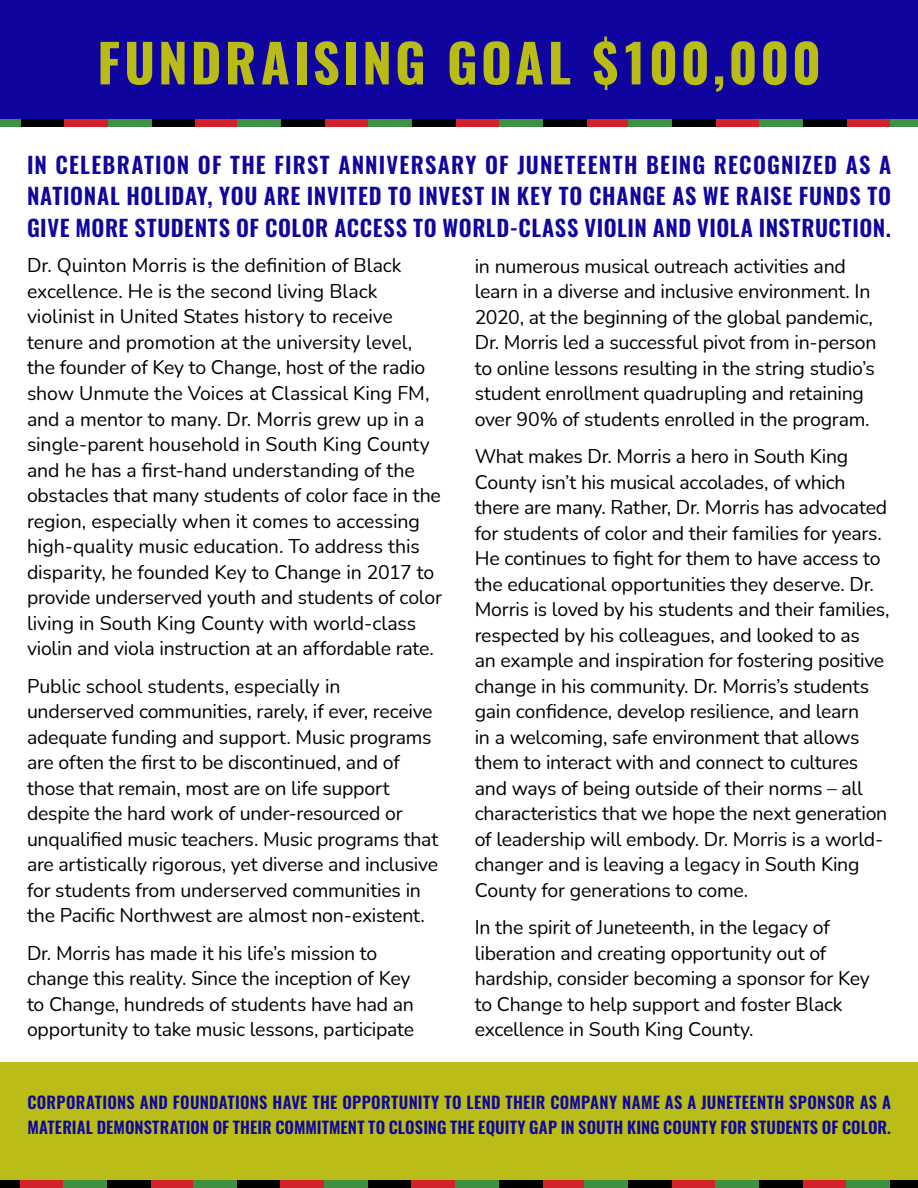
<style>
.page{position:relative;width:918px;height:1188px;background:#fff}
.page>*{position:absolute;margin:0;border:0;box-sizing:border-box;transform-origin:0 0}
.t1{font:700 52.5px "Oswald";letter-spacing:.065em;color:#babc16}
.t2{font:600 22.5px/31.5px "Oswald";letter-spacing:.02em;color:#10069f;text-align:justify}
.t3{font:19.5px/25.5px "Nunito";letter-spacing:-.01em;color:#000}
.t4{font:600 16.5px/25.5px "Oswald";letter-spacing:.015em;color:#10069f}
</style>
<div class="page">
<div style="left:0;top:0;width:918px;height:119px;background:#0f059e"></div>
<div style="left:0;top:1062px;width:918px;height:126px;background:#babd17"></div>
<div style="left:324px;top:119px;width:44px;height:7px;background:#d2232a"></div>
<div style="left:195px;top:119px;width:44px;height:7px;background:#d2232a"></div>
<div style="left:64px;top:119px;width:44px;height:7px;background:#d2232a"></div>
<div style="left:281px;top:119px;width:43px;height:7px;background:#000"></div>
<div style="left:152px;top:119px;width:43px;height:7px;background:#000"></div>
<div style="left:20px;top:119px;width:44px;height:7px;background:#000"></div>
<div style="left:237px;top:119px;width:44px;height:7px;background:#3e9143"></div>
<div style="left:108px;top:119px;width:44px;height:7px;background:#3e9143"></div>
<div style="left:0;top:119px;width:20px;height:7px;background:#3e9143"></div>
<div style="left:716px;top:119px;width:44px;height:7px;background:#d2232a"></div>
<div style="left:587px;top:119px;width:43px;height:7px;background:#d2232a"></div>
<div style="left:456px;top:119px;width:43px;height:7px;background:#d2232a"></div>
<div style="left:672px;top:119px;width:44px;height:7px;background:#000"></div>
<div style="left:543px;top:119px;width:44px;height:7px;background:#000"></div>
<div style="left:412px;top:119px;width:44px;height:7px;background:#000"></div>
<div style="left:629px;top:119px;width:43px;height:7px;background:#3e9143"></div>
<div style="left:499px;top:119px;width:44px;height:7px;background:#3e9143"></div>
<div style="left:368px;top:119px;width:44px;height:7px;background:#3e9143"></div>
<div style="left:847px;top:119px;width:44px;height:7px;background:#d2232a"></div>
<div style="left:803px;top:119px;width:44px;height:7px;background:#000"></div>
<div style="left:891px;top:119px;width:27px;height:7px;background:#3e9143"></div>
<div style="left:760px;top:119px;width:43px;height:7px;background:#3e9143"></div>
<div style="left:280px;top:1181px;width:44px;height:7px;background:#d2232a"></div>
<div style="left:151px;top:1181px;width:44px;height:7px;background:#d2232a"></div>
<div style="left:20px;top:1181px;width:44px;height:7px;background:#d2232a"></div>
<div style="left:237px;top:1181px;width:43px;height:7px;background:#000"></div>
<div style="left:107px;top:1181px;width:44px;height:7px;background:#000"></div>
<div style="left:0;top:1181px;width:20px;height:7px;background:#000"></div>
<div style="left:193px;top:1181px;width:44px;height:7px;background:#3e9143"></div>
<div style="left:64px;top:1181px;width:43px;height:7px;background:#3e9143"></div>
<div style="left:672px;top:1181px;width:43px;height:7px;background:#d2232a"></div>
<div style="left:542px;top:1181px;width:44px;height:7px;background:#d2232a"></div>
<div style="left:411px;top:1181px;width:44px;height:7px;background:#d2232a"></div>
<div style="left:628px;top:1181px;width:44px;height:7px;background:#000"></div>
<div style="left:499px;top:1181px;width:43px;height:7px;background:#000"></div>
<div style="left:368px;top:1181px;width:43px;height:7px;background:#000"></div>
<div style="left:584px;top:1181px;width:44px;height:7px;background:#3e9143"></div>
<div style="left:455px;top:1181px;width:44px;height:7px;background:#3e9143"></div>
<div style="left:324px;top:1181px;width:44px;height:7px;background:#3e9143"></div>
<div style="left:803px;top:1181px;width:43px;height:7px;background:#d2232a"></div>
<div style="left:890px;top:1181px;width:28px;height:7px;background:#000"></div>
<div style="left:759px;top:1181px;width:44px;height:7px;background:#000"></div>
<div style="left:846px;top:1181px;width:44px;height:7px;background:#3e9143"></div>
<div style="left:715px;top:1181px;width:44px;height:7px;background:#3e9143"></div>
<h1 class="t1" style="left:97px;top:27px;width:725px">FUNDRAISING GOAL $100,000</h1>
<p class="t2" style="left:27px;top:150px;width:866px">IN CELEBRATION OF THE FIRST ANNIVERSARY OF JUNETEENTH BEING RECOGNIZED AS A NATIONAL HOLIDAY, YOU ARE INVITED TO INVEST IN KEY TO CHANGE AS WE RAISE FUNDS TO GIVE MORE STUDENTS OF COLOR ACCESS TO WORLD-CLASS VIOLIN AND VIOLA INSTRUCTION.</p>
<p class="t3" style="left:27px;top:252px;width:417px">Dr. Quinton Morris is the definition of Black excellence. He is the second living Black violinist in United States history to receive tenure and promotion at the university level, the founder of Key to Change, host of the radio show Unmute the Voices at Classical King FM, and a mentor to many. Dr. Morris grew up in a single-parent household in South King County and he has a first-hand understanding of the obstacles that many students of color face in the region, especially when it comes to accessing high-quality music education. To address this disparity, he founded Key to Change in 2017 to provide underserved youth and students of color living in South King County with world-class violin and viola instruction at an affordable rate.</p>
<p class="t3" style="left:27px;top:672px;width:413px">Public school students, especially in underserved communities, rarely, if ever, receive adequate funding and support. Music programs are often the first to be discontinued, and of those that remain, most are on life support despite the hard work of under-resourced or unqualified music teachers. Music programs that are artistically rigorous, yet diverse and inclusive for students from underserved communities in the Pacific Northwest are almost non-existent.</p>
<p class="t3" style="left:27px;top:939px;width:389px">Dr. Morris has made it his life’s mission to change this reality. Since the inception of Key to Change, hundreds of students have had an opportunity to take music lessons, participate</p>
<p class="t3" style="left:475px;top:252px;width:403px">in numerous musical outreach activities and learn in a diverse and inclusive environment. In 2020, at the beginning of the global pandemic, Dr. Morris led a successful pivot from in-person to online lessons resulting in the string studio’s student enrollment quadrupling and retaining over 90% of students enrolled in the program.</p>
<p class="t3" style="left:475px;top:443px;width:416px">What makes Dr. Morris a hero in South King County isn’t his musical accolades, of which there are many. Rather, Dr. Morris has advocated for students of color and their families for years.<br>He continues to fight for them to have access to the educational opportunities they deserve. Dr.<br>Morris is loved by his students and their families, respected by his colleagues, and looked to as<br>an example and inspiration for fostering positive change in his community. Dr. Morris’s students gain confidence, develop resilience, and learn<br>in a welcoming, safe environment that allows them to interact with and connect to cultures and ways of being outside of their norms – all characteristics that we hope the next generation of leadership will embody. Dr. Morris is a world&shy;changer and is leaving a legacy in South King County for generations to come.</p>
<p class="t3" style="left:475px;top:914px;width:397px">In the spirit of Juneteenth, in the legacy of liberation and creating opportunity out of hardship, consider becoming a sponsor for Key to Change to help support and foster Black excellence in South King County.</p>
<p class="t4" style="left:27px;top:1090px;width:865px">CORPORATIONS AND FOUNDATIONS HAVE THE OPPORTUNITY TO LEND THEIR COMPANY NAME AS A JUNETEENTH SPONSOR AS A<br>MATERIAL DEMONSTRATION OF THEIR COMMITMENT TO CLOSING THE EQUITY GAP IN SOUTH KING COUNTY FOR STUDENTS OF COLOR.</p>
</div>
